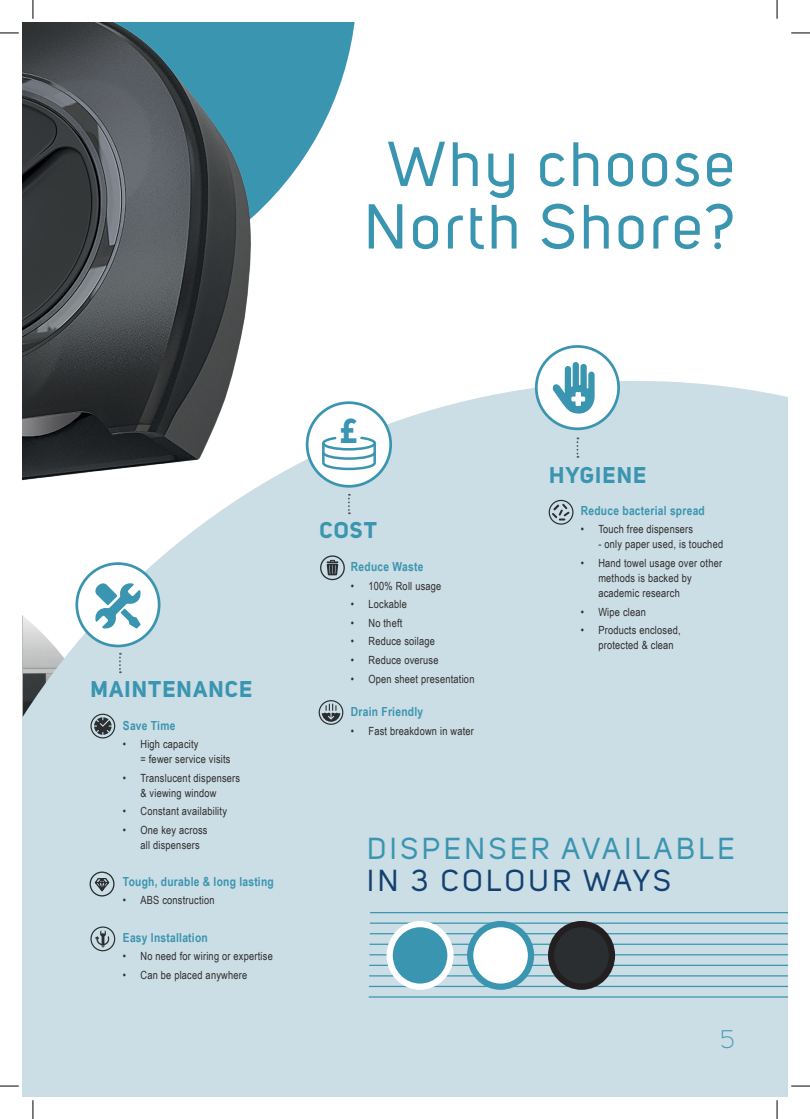
<style>
.page{position:relative;width:810px;height:1119px;background:#fff}
.page>*{position:absolute;margin:0;border:0;box-sizing:border-box;transform-origin:0 0}
.t1{font:62.5px/62.5px "Uni Sans";letter-spacing:.05em;color:#3a95b0;text-align:center}
.t2{font:700 34.25px "Uni Sans";color:#3a95b0}
.t3{font:30px/32.5px "Uni Sans";letter-spacing:.12em;color:#3a95b0}
.t4{font:300 25px "Uni Sans";color:#3a95b0}
.Main_Body_Copy{font:700 22.5px "Uni Sans";letter-spacing:.05em;color:#3a95b0}
.Main_Body_Copy-2{font:700 12.5px "Arial Narrow";letter-spacing:.02em;color:#3a95b0}
.t5{font:11.25px/15px "Arial Narrow";letter-spacing:.02em;color:#2e2b2c}
.s1{color:#12416f}
</style>
<div class="page">
<svg style="left:274px;top:22px;width:81px;height:174px;fill:#3a95b0"></svg>
<div style="left:22px;top:381px;width:766px;height:715px;background:#cbdde5"></div>
<hr style="left:370px;top:911px;width:418px;height:2px;background:#3a95b0">
<hr style="left:370px;top:922px;width:418px;height:1px;background:#3a95b0">
<hr style="left:370px;top:932px;width:418px;height:2px;background:#3a95b0">
<hr style="left:370px;top:943px;width:418px;height:1px;background:#3a95b0">
<hr style="left:369px;top:954px;width:419px;height:1px;background:#3a95b0">
<hr style="left:369px;top:964px;width:419px;height:1px;background:#3a95b0">
<hr style="left:369px;top:975px;width:419px;height:1px;background:#3a95b0">
<hr style="left:369px;top:985px;width:419px;height:1px;background:#3a95b0">
<hr style="left:369px;top:996px;width:419px;height:1px;background:#3a95b0">
<div style="left:390px;top:923px;width:60px;height:63px;background:#3a95b0;border-radius:50%"></div>
<div style="left:387px;top:920px;width:67px;height:69px;border:6px solid #fff;border-radius:50%"></div>
<div style="left:470px;top:923px;width:61px;height:63px;background:#fff;border-radius:50%"></div>
<div style="left:467px;top:920px;width:67px;height:69px;border:6px solid #3a95b0;border-radius:50%"></div>
<div style="left:551px;top:923px;width:61px;height:63px;background:#2a2e30;border-radius:50%"></div>
<div style="left:548px;top:920px;width:67px;height:69px;border:6px solid #231f20;border-radius:50%"></div>
<img style="left:22px;top:22px;width:252px;height:539px">
<div style="left:77px;top:563px;width:82px;height:83px;background:#fff;border-radius:50%"></div>
<div style="left:75px;top:562px;width:85px;height:85px;border:3px solid #3a95b0;border-radius:50%"></div>
<svg style="left:95px;top:583px;width:46px;height:46px"></svg>
<div style="left:536px;top:346px;width:83px;height:83px;background:#fff;border-radius:50%"></div>
<div style="left:535px;top:345px;width:85px;height:85px;border:3px solid #3a95b0;border-radius:50%"></div>
<svg style="left:552px;top:362px;width:43px;height:51px"></svg>
<div style="left:320px;top:555px;width:25px;height:25px;border:1px solid #2a2e30;border-radius:50%"></div>
<svg style="left:327px;top:559px;width:11px;height:16px"></svg>
<div style="left:307px;top:402px;width:84px;height:84px;background:#fff;border-radius:50%"></div>
<div style="left:306px;top:401px;width:86px;height:86px;border:3px solid #3a95b0;border-radius:50%"></div>
<svg style="left:322px;top:436px;width:54px;height:35px"></svg>
<hr style="left:322px;top:443px;width:3px;height:20px;background:#3a95b0">
<hr style="left:373px;top:443px;width:3px;height:20px;background:#3a95b0">
<div style="left:90px;top:871px;width:25px;height:25px;border:1px solid #2a2e30;border-radius:50%"></div>
<svg style="left:94px;top:876px;width:16px;height:16px"></svg>
<svg style="left:90px;top:926px;width:25px;height:25px"></svg>
<svg style="left:90px;top:713px;width:25px;height:25px"></svg>
<svg style="left:319px;top:700px;width:24px;height:24px"></svg>
<svg style="left:348px;top:494px;width:2px;height:20px"></svg>
<svg style="left:576px;top:437px;width:2px;height:20px"></svg>
<svg style="left:119px;top:652px;width:2px;height:21px"></svg>
<svg style="left:549px;top:500px;width:24px;height:24px"></svg>
<svg style="left:0;top:32px;width:19px;height:2px"></svg>
<svg style="left:791px;top:32px;width:19px;height:2px"></svg>
<svg style="left:0;top:1085px;width:19px;height:1px"></svg>
<svg style="left:791px;top:1085px;width:19px;height:1px"></svg>
<svg style="left:32px;top:0;width:2px;height:19px"></svg>
<svg style="left:32px;top:1100px;width:2px;height:18px"></svg>
<svg style="left:776px;top:0;width:2px;height:19px"></svg>
<svg style="left:776px;top:1100px;width:2px;height:18px"></svg>
<p class="t1" style="left:364px;top:134px;width:372px">Why choose<br>North Shore?</p>
<p class="Main_Body_Copy" style="left:90px;top:675px;width:163px">MAINTENANCE</p>
<p class="Main_Body_Copy-2" style="left:123px;top:715px;width:54px">Save Time</p>
<p class="t5" style="left:140px;top:736px;width:92px;text-indent:-18px">• High capacity<br>= fewer service visits</p>
<p class="t5" style="left:123px;top:769px;width:119px;text-align:center">• Translucent dispensers &amp; viewing window</p>
<p class="t5" style="left:123px;top:803px;width:106px">• Constant availability</p>
<p class="t5" style="left:140px;top:821px;width:69px;text-indent:-18px">• One key across all dispensers</p>
<p class="Main_Body_Copy-2" style="left:123px;top:871px;width:152px">Tough, durable &amp; long lasting</p>
<p class="t5" style="left:123px;top:892px;width:93px">• ABS construction</p>
<p class="Main_Body_Copy-2" style="left:123px;top:927px;width:86px">Easy Installation</p>
<p class="t5" style="left:123px;top:948px;width:151px">• No need for wiring or expertise</p>
<p class="t5" style="left:123px;top:966px;width:126px">• Can be placed anywhere</p>
<h2 class="t2" style="left:340px;top:409px;width:19px">£</h2>
<p class="Main_Body_Copy" style="left:320px;top:516px;width:59px">COST</p>
<p class="Main_Body_Copy-2" style="left:351px;top:557px;width:74px">Reduce Waste</p>
<p class="t5" style="left:351px;top:578px;width:92px">• 100% Roll usage</p>
<p class="t5" style="left:351px;top:596px;width:57px">• Lockable</p>
<p class="t5" style="left:351px;top:615px;width:53px">• No theft</p>
<p class="t5" style="left:351px;top:633px;width:86px">• Reduce soilage</p>
<p class="t5" style="left:351px;top:652px;width:89px">• Reduce overuse</p>
<p class="t5" style="left:351px;top:670px;width:125px">• Open sheet presentation</p>
<p class="Main_Body_Copy-2" style="left:351px;top:702px;width:74px">Drain Friendly</p>
<p class="t5" style="left:351px;top:722px;width:124px">• Fast breakdown in water</p>
<p class="Main_Body_Copy" style="left:549px;top:461px;width:99px">HYGIENE</p>
<p class="Main_Body_Copy-2" style="left:581px;top:501px;width:126px">Reduce bacterial spread</p>
<p class="t5" style="left:581px;top:521px;width:114px">• Touch free dispensers</p>
<p class="t5" style="left:598px;top:536px;width:126px">- only paper used, is touched</p>
<p class="t5" style="left:598px;top:555px;width:125px;text-indent:-18px">• Hand towel usage over other methods is backed by academic research</p>
<p class="t5" style="left:581px;top:603px;width:67px">• Wipe clean</p>
<p class="t5" style="left:598px;top:622px;width:84px;text-indent:-18px">• Products enclosed, protected &amp; clean</p>
<p class="t3" style="left:367px;top:832px;width:369px">DISPENSER AVAILABLE<br><span class="s1">IN 3 COLOUR WAYS</span></p>
<h3 class="t4" style="left:720px;top:1024px;width:16px">5</h3>
</div>
